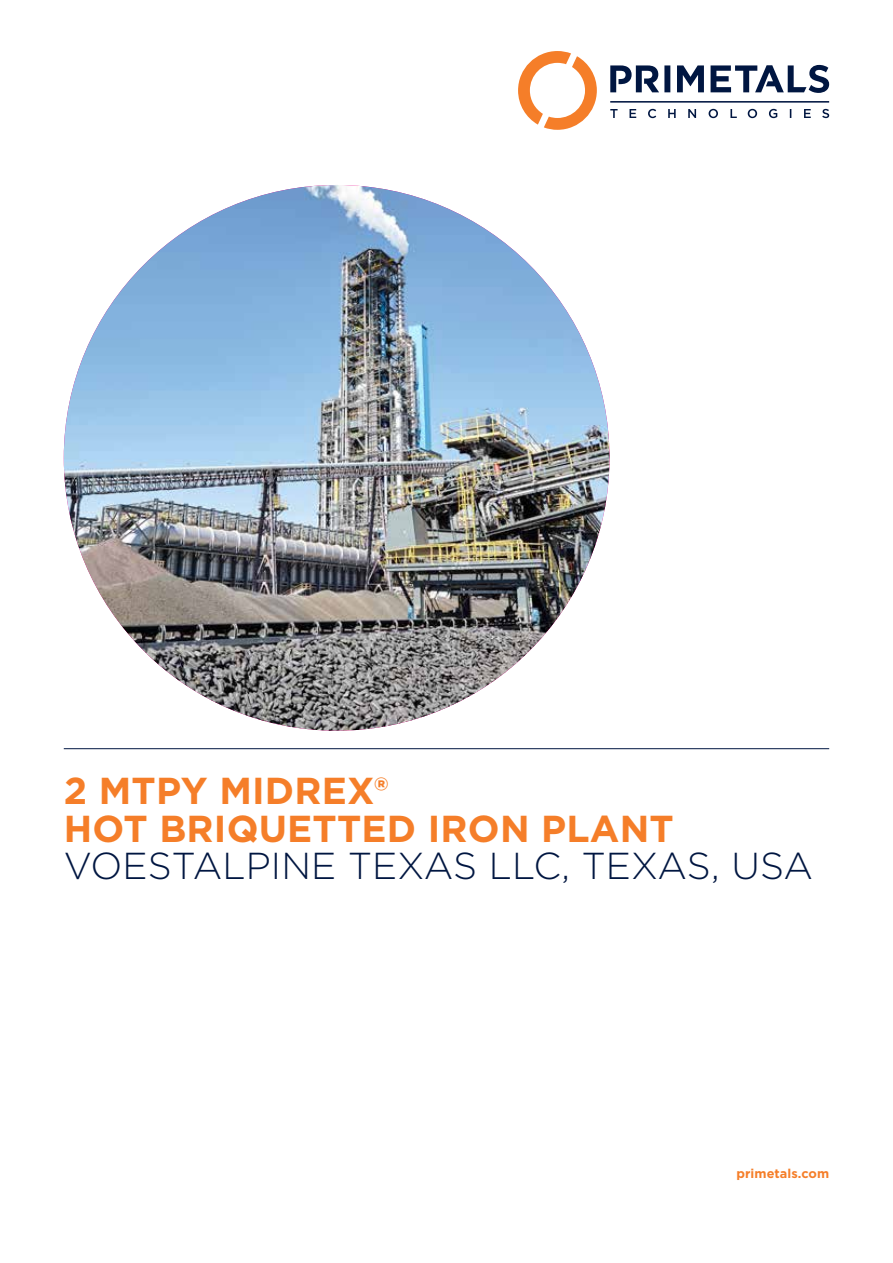
<style>
.page{position:relative;width:893px;height:1263px;background:#fff}
.page>*{position:absolute;margin:0;border:0;box-sizing:border-box;transform-origin:0 0}
.t1{font:700 37.5px/37.5px "Gotham";letter-spacing:.005em;color:#f57e29}
.t2{font:300 37.5px "Gotham";letter-spacing:.005em;color:#001641}
.t3{font:700 12.75px "Gotham";letter-spacing:.005em;color:#f57e29}
</style>
<div class="page">
<svg style="left:518px;top:51px;width:79px;height:79px"></svg>
<svg style="left:610px;top:101px;width:219px;height:2px"></svg>
<svg style="left:610px;top:65px;width:219px;height:28px"></svg>
<svg style="left:610px;top:109px;width:219px;height:9px"></svg>
<hr style="left:64px;top:748px;width:765px;height:1px;background:#001641">
<img style="left:64px;top:185px;width:545px;height:546px;border-radius:273px">
<p class="t1" style="left:64px;top:772px;width:612px">2 MTPY MIDREX®<br>HOT BRIQUETTED IRON PLANT</p>
<p class="t2" style="left:64px;top:842px;width:751px">VOESTALPINE TEXAS LLC, TEXAS, USA</p>
<p class="t3" style="left:737px;top:1165px;width:94px">primetals.com</p>
</div>
